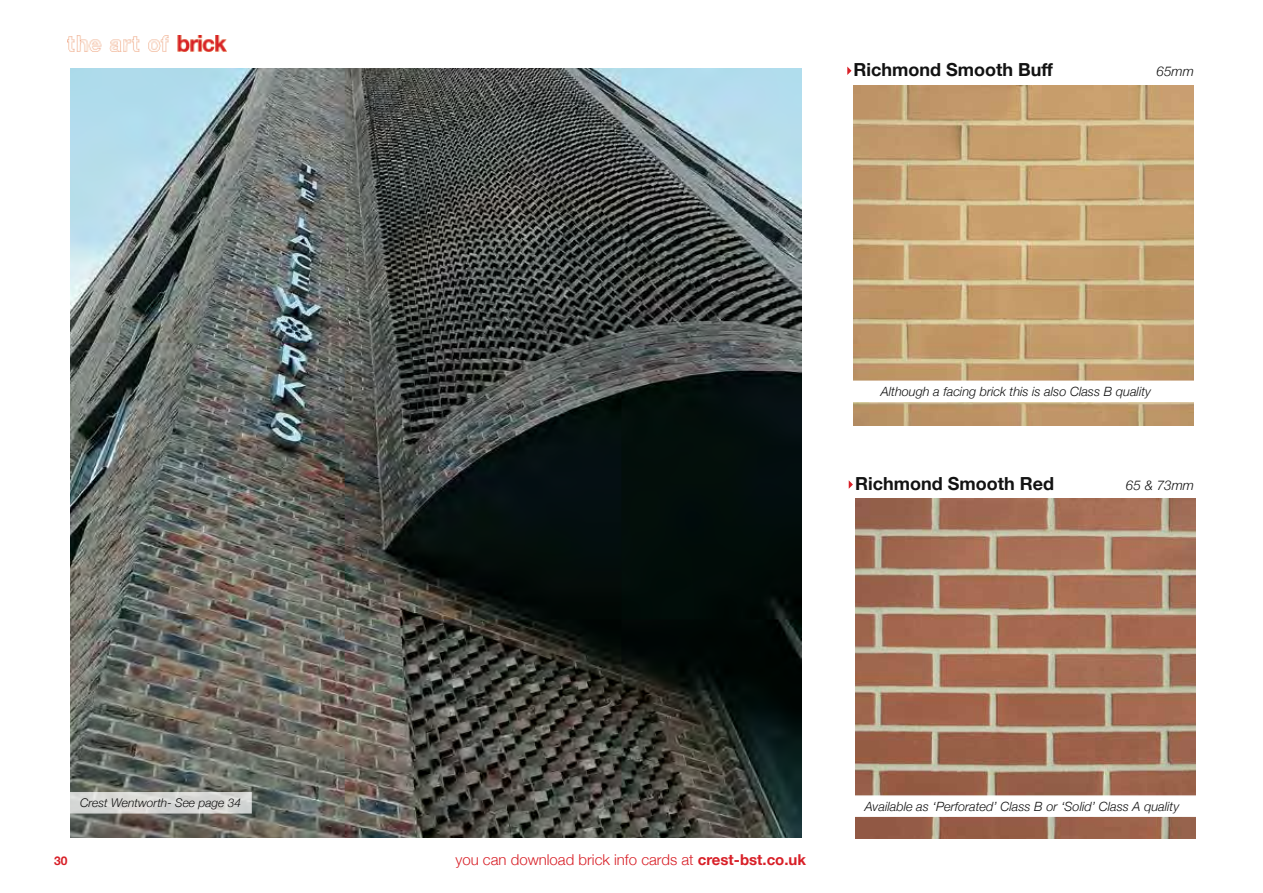
<style>
.page{position:relative;width:1263px;height:893px;background:#fff}
.page>*{position:absolute;margin:0;border:0;box-sizing:border-box;transform-origin:0 0}
.t1{font:700 18px "Helvetica Neue";color:#121212}
.t2{font:300 15px "Helvetica Neue";color:#d81f27}
.t3{font:italic 300 13.5px "Helvetica Neue";color:#121212}
.t4{font:italic 300 12.75px "Helvetica Neue";color:#121212}
.t5{font:italic 300 12px "Helvetica Neue";color:#121212}
.t6{font:700 12px "Helvetica Neue";color:#d81f27}
.s1{font-weight:700}
</style>
<div class="page">
<img style="left:68px;top:35px;width:159px;height:17px">
<img style="left:70px;top:68px;width:731px;height:770px">
<svg style="left:70px;top:792px;width:182px;height:21px;background:#d8d8d6"></svg>
<img style="left:855px;top:499px;width:340px;height:340px">
<svg style="left:849px;top:480px;width:4px;height:9px"></svg>
<div style="left:847px;top:795px;width:385px;height:22px;background:#fff;border:2px solid #fff"></div>
<img style="left:854px;top:85px;width:340px;height:340px">
<svg style="left:847px;top:67px;width:4px;height:8px"></svg>
<div style="left:847px;top:381px;width:352px;height:21px;background:#fff"></div>
<h1 class="t1" style="left:854px;top:56px;width:201px">Richmond Smooth Buff</h1>
<p class="t3" style="left:1156px;top:61px;width:39px">65mm</p>
<p class="t4" style="left:881px;top:381px;width:272px">Although a facing brick this is also Class B quality</p>
<h1 class="t1" style="left:855px;top:470px;width:200px">Richmond Smooth Red</h1>
<p class="t3" style="left:1126px;top:475px;width:70px">65 &amp; 73mm</p>
<p class="t5" style="left:80px;top:793px;width:162px">Crest Wentworth- See page 34</p>
<p class="t6" style="left:54px;top:851px;width:15px">30</p>
<p class="t2" style="left:455px;top:848px;width:352px">you can download brick info cards at <span class="s1">crest-bst.co.uk</span></p>
<p class="t4" style="left:865px;top:796px;width:316px">Available as ‘Perforated’ Class B or ‘Solid’ Class A quality</p>
</div>
